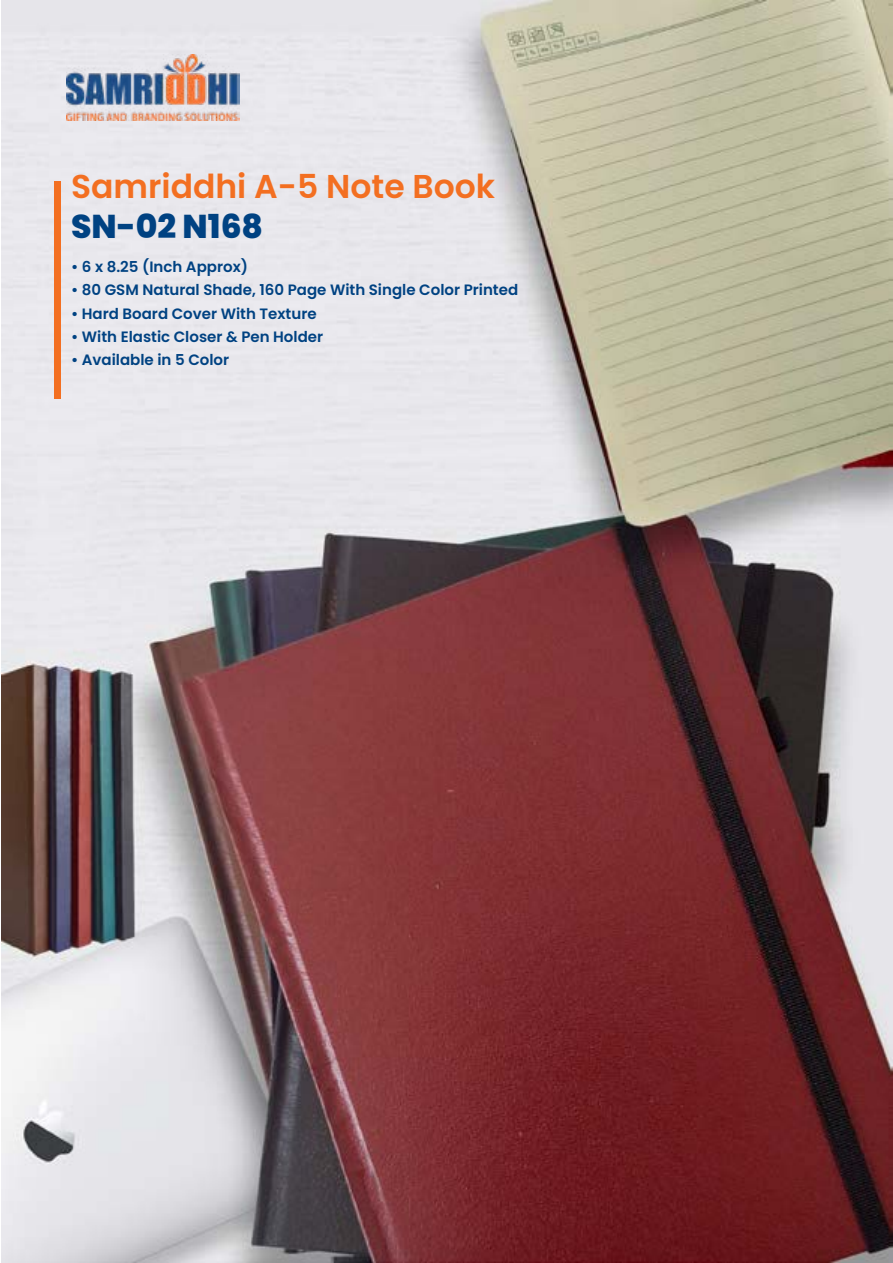
<style>
.page{position:relative;width:893px;height:1263px;background:#fff}
.page>*{position:absolute;margin:0;border:0;box-sizing:border-box;transform-origin:0 0}
.t1{font:600 33px "Poppins";color:#f36f21}
.t2{font:800 33px "Poppins";color:#004282}
.t3{font:600 15px "Poppins";color:#004282}
</style>
<div class="page">
<img style="left:2px;top:1px;width:891px;height:1261px">
<div style="left:54px;top:181px;width:7px;height:218px;background:#f36f21"></div>
<img style="left:67px;top:54px;width:172px;height:67px">
<h1 class="t1" style="left:71px;top:168px;width:426px">Samriddhi A-5 Note Book</h1>
<h1 class="t2" style="left:71px;top:207px;width:194px">SN-02 N168</h1>
<p class="t3" style="left:71px;top:258px;width:178px">• 6 x 8.25 (Inch Approx)</p>
<p class="t3" style="left:71px;top:281px;width:449px">• 80 GSM Natural Shade, 160 Page With Single Color Printed</p>
<p class="t3" style="left:71px;top:305px;width:247px">• Hard Board Cover With Texture</p>
<p class="t3" style="left:71px;top:328px;width:254px">• With Elastic Closer &amp; Pen Holder</p>
<p class="t3" style="left:71px;top:351px;width:160px">• Available in 5 Color</p>
</div>
